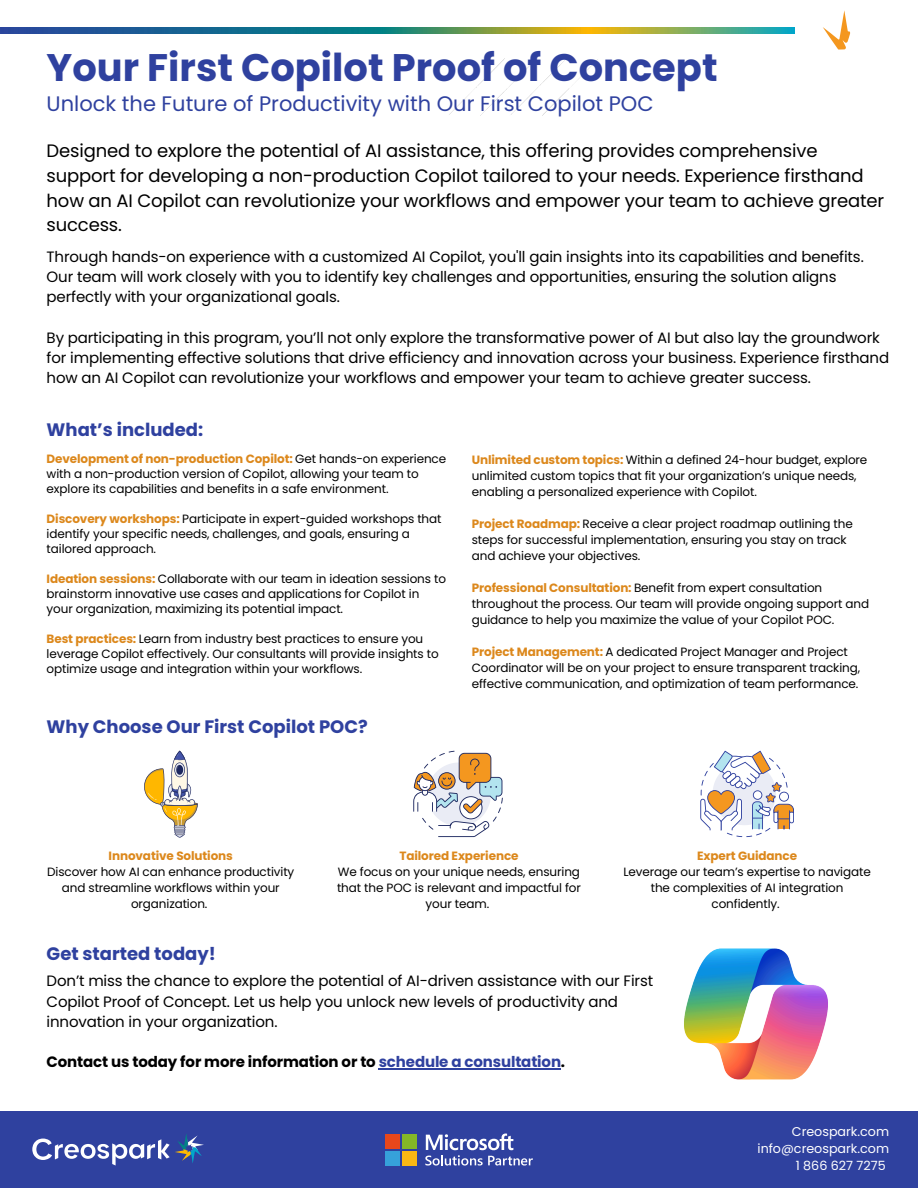
<style>
.page{position:relative;width:918px;height:1188px;background:#fff}
.page>*{position:absolute;margin:0;border:0;box-sizing:border-box;transform-origin:0 0}
.t1{font:700 38.4px "Poppins";color:#2f419f}
.t2{font:21px "Poppins";color:#2f419f}
.t3{font:18px/24.8px "Poppins";letter-spacing:-.01em;color:#000}
.t4{font:700 18px "Poppins";color:#2f419f}
.t5{font:15px/20.2px "Poppins";letter-spacing:-.01em;color:#000}
.t6{font:700 15px "Poppins";letter-spacing:-.01em;color:#000}
.t7{font:12.75px "Poppins";color:#fff}
.t8{font:12px/16px "Poppins";letter-spacing:-.01em;color:#000}
.t9{font:700 12px "Poppins";letter-spacing:-.01em;color:#dc881c}
.s1{font-weight:700;color:#dc881c}
.s2{color:#2f419f}
</style>
<div class="page">
<img style="left:0;top:28px;width:795px;height:5px">
<img style="left:449px;top:58px;width:149px;height:58px">
<svg style="left:823px;top:10px;width:28px;height:40px"></svg>
<div style="left:0;top:1111px;width:918px;height:77px;background:#2f419f"></div>
<svg style="left:32px;top:1134px;width:172px;height:32px"></svg>
<svg style="left:425px;top:1134px;width:108px;height:31px"></svg>
<div style="left:385px;top:1135px;width:15px;height:14px;background:#e7471b"></div>
<div style="left:402px;top:1135px;width:14px;height:14px;background:#84b727"></div>
<div style="left:385px;top:1151px;width:15px;height:14px;background:#36a1da"></div>
<div style="left:402px;top:1151px;width:14px;height:14px;background:#f9b714"></div>
<svg style="left:144px;top:751px;width:54px;height:86px"></svg>
<svg style="left:700px;top:751px;width:94px;height:86px"></svg>
<svg style="left:413px;top:751px;width:90px;height:86px"></svg>
<img style="left:684px;top:948px;width:144px;height:132px">
<hr style="left:379px;top:1069px;width:182px;height:1px;background:#2f419f">
<h2 class="t1" style="left:47px;top:41px;width:673px">Your First Copilot Proof of Concept</h2>
<p class="t2" style="left:47px;top:89px;width:608px">Unlock the Future of Productivity with Our First Copilot POC</p>
<p class="t3" style="left:47px;top:139px;width:839px">Designed to explore the potential of AI assistance, this offering provides comprehensive support for developing a non-production Copilot tailored to your needs. Experience firsthand how an AI Copilot can revolutionize your workflows and empower your team to achieve greater success.</p>
<h4 class="t5" style="left:47px;top:247px;width:819px">Through hands-on experience with a customized AI Copilot, you'll gain insights into its capabilities and benefits.<br>Our team will work closely with you to identify key challenges and opportunities, ensuring the solution aligns perfectly with your organizational goals.</h4>
<h6 class="t5" style="left:47px;top:328px;width:844px">By participating in this program, you’ll not only explore the transformative power of AI but also lay the groundwork for implementing effective solutions that drive efficiency and innovation across your business. Experience firsthand how an AI Copilot can revolutionize your workflows and empower your team to achieve greater success.</h6>
<p class="t4" style="left:47px;top:417px;width:158px">What’s included:</p>
<p class="t8" style="left:47px;top:452px;width:401px;line-height:15px"><span class="s1">Development of non-production Copilot:</span> Get hands-on experience with a non-production version of Copilot, allowing your team to explore its capabilities and benefits in a safe environment.</p>
<h3 class="t8" style="left:47px;top:512px;width:396px;line-height:15px"><span class="s1">Discovery workshops:</span> Participate in expert-guided workshops that identify your specific needs, challenges, and goals, ensuring a tailored approach.</h3>
<p class="t8" style="left:47px;top:572px;width:401px;line-height:15px"><span class="s1">Ideation sessions:</span> Collaborate with our team in ideation sessions to brainstorm innovative use cases and applications for Copilot in your organization, maximizing its potential impact.</p>
<p class="t8" style="left:47px;top:632px;width:394px;line-height:15px"><span class="s1">Best practices:</span> Learn from industry best practices to ensure you leverage Copilot effectively. Our consultants will provide insights to optimize usage and integration within your workflows.</p>
<p class="t4" style="left:47px;top:714px;width:323px">Why Choose Our First Copilot POC?</p>
<p class="t8" style="left:472px;top:451px;width:397px"><span class="s1">Unlimited custom topics:</span> Within a defined 24-hour budget, explore unlimited custom topics that fit your organization’s unique needs, enabling a personalized experience with Copilot.</p>
<p class="t8" style="left:472px;top:515px;width:383px"><span class="s1">Project Roadmap:</span> Receive a clear project roadmap outlining the steps for successful implementation, ensuring you stay on track and achieve your objectives.</p>
<p class="t8" style="left:472px;top:579px;width:399px"><span class="s1">Professional Consultation:</span> Benefit from expert consultation throughout the process. Our team will provide ongoing support and guidance to help you maximize the value of your Copilot POC.</p>
<p class="t8" style="left:472px;top:643px;width:390px"><span class="s1">Project Management:</span> A dedicated Project Manager and Project<br>Coordinator will be on your project to ensure transparent tracking, effective communication, and optimization of team performance.</p>
<h6 class="t9" style="left:109px;top:847px;width:126px">Innovative Solutions</h6>
<h3 class="t8" style="left:47px;top:864px;width:249px;text-align:center">Discover how AI can enhance productivity and streamline workflows within your organization.</h3>
<h1 class="t4" style="left:47px;top:942px;width:171px">Get started today!</h1>
<p class="t9" style="left:399px;top:847px;width:121px">Tailored Experience</p>
<p class="t8" style="left:337px;top:864px;width:245px;text-align:center">We focus on your unique needs, ensuring that the POC is relevant and impactful for your team.</p>
<p class="t9" style="left:697px;top:847px;width:101px">Expert Guidance</p>
<p class="t8" style="left:623px;top:864px;width:249px;text-align:center">Leverage our team’s expertise to navigate the complexities of AI integration confidently.</p>
<p class="t5" style="left:47px;top:971px;width:608px">Don’t miss the chance to explore the potential of AI-driven assistance with our First<br>Copilot Proof of Concept. Let us help you unlock new levels of productivity and innovation in your organization.</p>
<p class="t6" style="left:47px;top:1052px;width:520px">Contact us today for more information or to <span class="s2">schedule a consultation</span>.</p>
<p class="t7" style="left:792px;top:1122px;width:99px">Creospark.com</p>
<p class="t7" style="left:758px;top:1139px;width:133px">info@creospark.com</p>
<p class="t7" style="left:796px;top:1156px;width:91px">1 866 627 7275</p>
</div>
